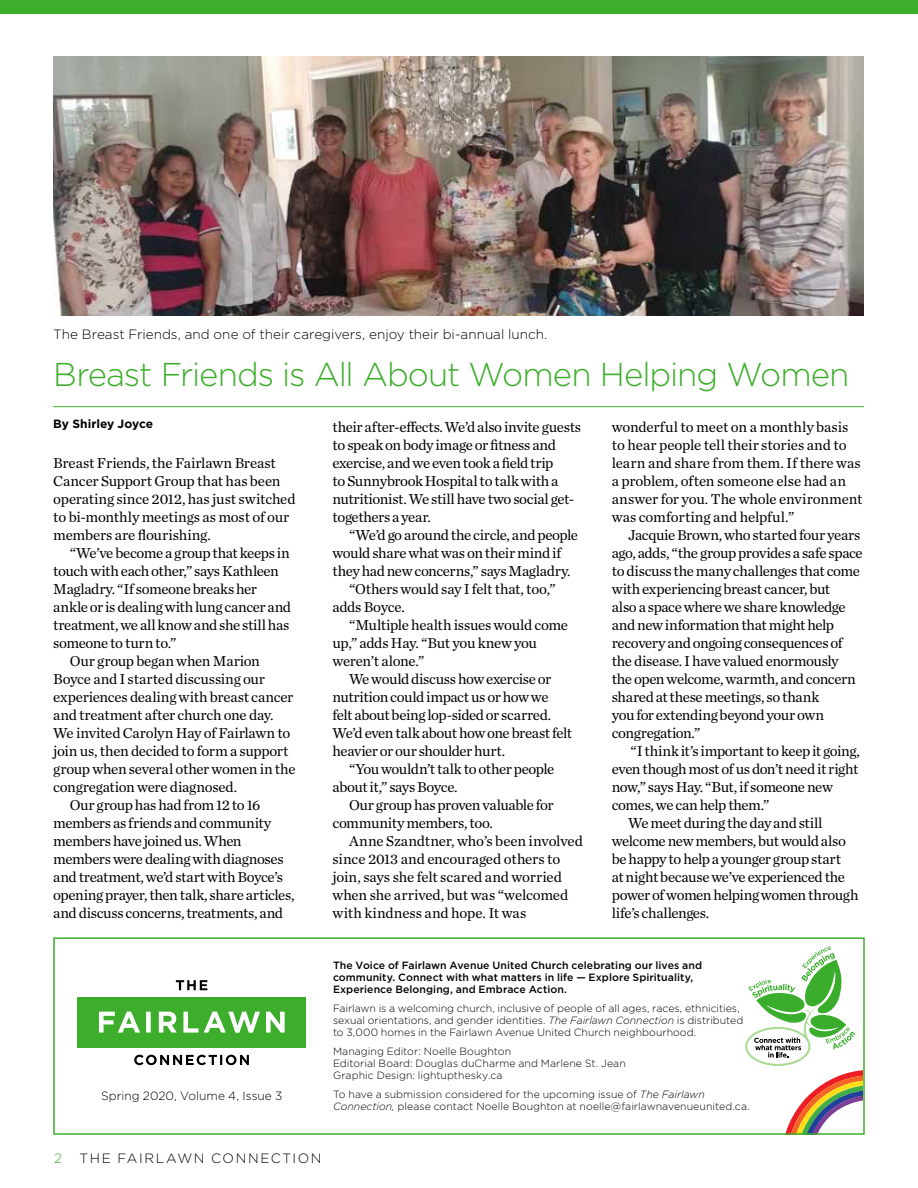
<style>
.page{position:relative;width:918px;height:1188px;background:#fff}
.page>*{position:absolute;margin:0;border:0;box-sizing:border-box;transform-origin:0 0}
.t1{font:300 33px "Gotham";letter-spacing:-.03em;color:#3dae2b}
.t2{font:15px/18px "Chronicle Text G1";letter-spacing:-.02em;color:#000}
.t3{font:300 13.5px "Gotham";letter-spacing:.005em;color:#000}
.t4{font:300 13.5px "Gotham";letter-spacing:.12em;color:#000}
.t5{font:300 13.5px "Gotham";color:#3dae2b}
.t6{font:300 12px "Gotham";color:#000}
.t7{font:700 12px "Gotham";color:#000}
.t8{font:300 10.5px/12px "Gotham";letter-spacing:.005em;color:#000}
.t9{font:500 10.5px/12px "Gotham";letter-spacing:.005em;color:#000}
.s1{font-style:italic}
</style>
<div class="page">
<div style="left:0;top:0;width:918px;height:14px;background:#3dae2b"></div>
<div style="left:53px;top:937px;width:812px;height:198px;border:2px solid #3dae2b"></div>
<svg style="left:176px;top:980px;width:31px;height:10px"></svg>
<svg style="left:134px;top:1055px;width:115px;height:10px"></svg>
<div style="left:78px;top:997px;width:228px;height:50px;background:#3dae2b"></div>
<svg style="left:99px;top:1011px;width:186px;height:22px"></svg>
<svg style="left:745px;top:946px;width:119px;height:189px"></svg>
<hr style="left:53px;top:406px;width:811px;height:1px;background:#3dae2b">
<img style="left:53px;top:56px;width:811px;height:259px">
<p class="t3" style="left:53px;top:325px;width:496px">The Breast Friends, and one of their caregivers, enjoy their bi-annual lunch.</p>
<h1 class="t1" style="left:53px;top:354px;width:798px">Breast Friends is All About Women Helping Women</h1>
<p class="t7" style="left:53px;top:416px;width:101px">By Shirley Joyce</p>
<p class="t2" style="left:53px;top:453px;width:244px">Breast Friends, the Fairlawn Breast Cancer Support Group that has been operating since 2012, has just switched to bi-monthly meetings as most of our members are flourishing.</p>
<p class="t2" style="left:70px;top:543px;width:222px">“We’ve become a group that keeps in</p>
<p class="t2" style="left:53px;top:561px;width:227px">touch with each other,” says Kathleen</p>
<p class="t2" style="left:53px;top:579px;width:205px">Magladry. “If someone breaks her</p>
<p class="t2" style="left:53px;top:597px;width:239px">ankle or is dealing with lung cancer and</p>
<p class="t2" style="left:53px;top:615px;width:238px">treatment, we all know and she still has</p>
<p class="t2" style="left:53px;top:633px;width:125px">someone to turn to.”</p>
<p class="t2" style="left:70px;top:651px;width:192px">Our group began when Marion</p>
<p class="t2" style="left:53px;top:669px;width:213px">Boyce and I started discussing our</p>
<p class="t2" style="left:53px;top:687px;width:242px">experiences dealing with breast cancer</p>
<p class="t2" style="left:53px;top:705px;width:222px">and treatment after church one day.</p>
<p class="t2" style="left:53px;top:723px;width:239px">We invited Carolyn Hay of Fairlawn to</p>
<p class="t2" style="left:53px;top:741px;width:237px">join us, then decided to form a support</p>
<p class="t2" style="left:53px;top:759px;width:244px">group when several other women in the</p>
<p class="t2" style="left:53px;top:777px;width:185px">congregation were diagnosed.</p>
<p class="t2" style="left:70px;top:795px;width:192px">Our group has had from 12 to 16</p>
<p class="t2" style="left:53px;top:813px;width:220px">members as friends and community</p>
<p class="t2" style="left:53px;top:831px;width:190px">members have joined us. When</p>
<p class="t2" style="left:53px;top:849px;width:232px">members were dealing with diagnoses</p>
<p class="t2" style="left:53px;top:867px;width:231px">and treatment, we’d start with Boyce’s</p>
<p class="t2" style="left:53px;top:885px;width:243px">opening prayer, then talk, share articles,</p>
<p class="t2" style="left:53px;top:903px;width:231px">and discuss concerns, treatments, and</p>
<p class="t2" style="left:333px;top:417px;width:250px">their after-effects. We’d also invite guests to speak on body image or fitness and exercise, and we even took a field trip<br>to Sunnybrook Hospital to talk with a nutritionist. We still have two social get&shy;togethers a year.</p>
<p class="t2" style="left:349px;top:525px;width:231px">“We’d go around the circle, and people</p>
<p class="t2" style="left:333px;top:543px;width:230px">would share what was on their mind if</p>
<p class="t2" style="left:333px;top:561px;width:240px">they had new concerns,” says Magladry.</p>
<p class="t2" style="left:349px;top:579px;width:208px">“Others would say I felt that, too,”</p>
<p class="t2" style="left:333px;top:597px;width:74px">adds Boyce.</p>
<p class="t2" style="left:349px;top:615px;width:221px">“Multiple health issues would come</p>
<p class="t2" style="left:333px;top:633px;width:206px">up,” adds Hay. “But you knew you</p>
<p class="t2" style="left:333px;top:651px;width:93px">weren’t alone.”</p>
<p class="t2" style="left:349px;top:669px;width:204px">We would discuss how exercise or</p>
<p class="t2" style="left:333px;top:687px;width:218px">nutrition could impact us or how we</p>
<p class="t2" style="left:333px;top:705px;width:220px">felt about being lop-sided or scarred.</p>
<p class="t2" style="left:333px;top:723px;width:241px">We’d even talk about how one breast felt</p>
<p class="t2" style="left:333px;top:741px;width:174px">heavier or our shoulder hurt.</p>
<p class="t2" style="left:349px;top:759px;width:207px">“You wouldn’t talk to other people</p>
<p class="t2" style="left:333px;top:777px;width:127px">about it,” says Boyce.</p>
<p class="t2" style="left:349px;top:795px;width:206px">Our group has proven valuable for</p>
<p class="t2" style="left:333px;top:813px;width:162px">community members, too.</p>
<p class="t2" style="left:349px;top:831px;width:235px">Anne Szandtner, who’s been involved</p>
<p class="t2" style="left:333px;top:849px;width:229px">since 2013 and encouraged others to</p>
<p class="t2" style="left:333px;top:867px;width:231px">join, says she felt scared and worried</p>
<p class="t2" style="left:333px;top:885px;width:237px">when she arrived, but was “welcomed</p>
<p class="t2" style="left:333px;top:903px;width:195px">with kindness and hope. It was</p>
<p class="t2" style="left:612px;top:417px;width:252px">wonderful to meet on a monthly basis to hear people tell their stories and to learn and share from them. If there was a problem, often someone else had an answer for you. The whole environment was comforting and helpful.”</p>
<p class="t2" style="left:612px;top:525px;width:253px;text-indent:16px">Jacquie Brown, who started four years ago, adds, “the group provides a safe space to discuss the many challenges that come with experiencing breast cancer, but<br>also a space where we share knowledge and new information that might help recovery and ongoing consequences of the disease. I have valued enormously the open welcome, warmth, and concern shared at these meetings, so thank<br>you for extending beyond your own congregation.”</p>
<p class="t2" style="left:631px;top:741px;width:231px">“I think it’s important to keep it going,</p>
<p class="t2" style="left:612px;top:759px;width:248px">even though most of us don’t need it right</p>
<p class="t2" style="left:612px;top:777px;width:223px">now,” says Hay. “But, if someone new</p>
<p class="t2" style="left:612px;top:795px;width:159px">comes, we can help them.”</p>
<p class="t2" style="left:628px;top:813px;width:196px">We meet during the day and still</p>
<p class="t2" style="left:612px;top:831px;width:236px">welcome new members, but would also</p>
<p class="t2" style="left:612px;top:849px;width:231px">be happy to help a younger group start</p>
<p class="t2" style="left:612px;top:867px;width:235px">at night because we’ve experienced the</p>
<p class="t2" style="left:612px;top:885px;width:248px">power of women helping women through</p>
<p class="t2" style="left:612px;top:903px;width:99px">life’s challenges.</p>
<p class="t6" style="left:101px;top:1088px;width:183px">Spring 2020, Volume 4, Issue 3</p>
<p class="t9" style="left:333px;top:960px;width:371px">The Voice of Fairlawn Avenue United Church celebrating our lives and community. Connect with what matters in life — Explore Spirituality,<br>Experience Belonging, and Embrace Action.</p>
<p class="t8" style="left:333px;top:1002px;width:412px">Fairlawn is a welcoming church, inclusive of people of all ages, races, ethnicities, sexual orientations, and gender identities. <span class="s1">The Fairlawn Connection</span> is distributed to 3,000 homes in the Fairlawn Avenue United Church neighbourhood.</p>
<p class="t8" style="left:333px;top:1045px;width:294px">Managing Editor: Noelle Boughton<br>Editorial Board: Douglas duCharme and Marlene St. Jean<br>Graphic Design: lightupthesky.ca</p>
<p class="t8" style="left:333px;top:1088px;width:418px">To have a submission considered for the upcoming issue of <span class="s1">The Fairlawn<br>Connection,</span> please contact Noelle Boughton at noelle@fairlawnavenueunited.ca.</p>
<p class="t5" style="left:54px;top:1150px;width:9px">2</p>
<p class="t4" style="left:80px;top:1150px;width:244px">THE FAIRLAWN CONNECTION</p>
</div>
